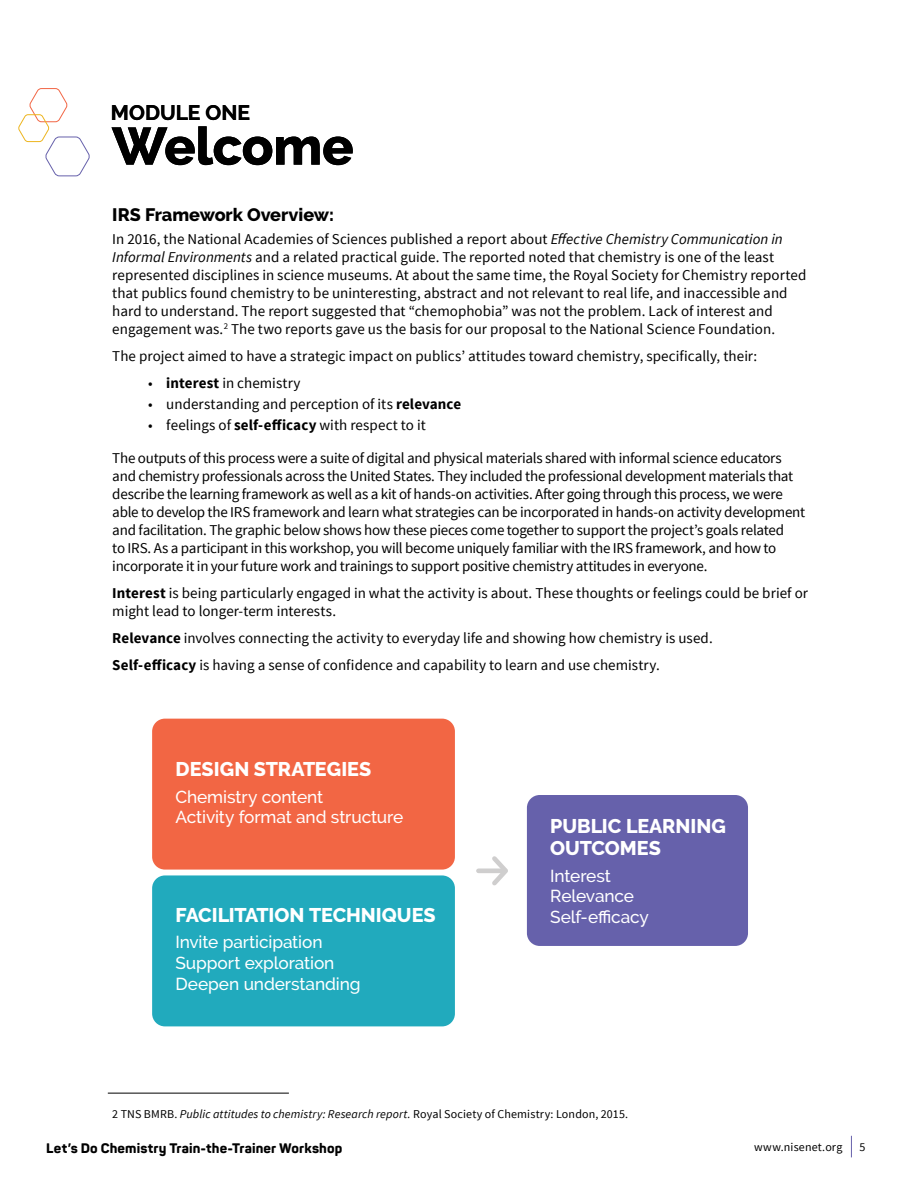
<style>
.page{position:relative;width:918px;height:1188px;background:#fff}
.page>*{position:absolute;margin:0;border:0;box-sizing:border-box;transform-origin:0 0}
.t1{font:800 52.5px "Raleway";letter-spacing:-.01em;color:#000}
.t2{font:700 21px "Raleway";color:#000}
.t3{font:800 19.8px/21.9px "Raleway";color:#fff}
.t4{font:800 18px "Raleway";letter-spacing:-.005em;color:#000}
.t5{font:500 17.25px/20.9px "Raleway";letter-spacing:-.01em;color:#fff}
.Body{font:15px/18px "Source Sans Pro";letter-spacing:-.005em;color:#000}
.Body_bullet{font:15px "Source Sans Pro";letter-spacing:.005em;color:#000}
.t6{font:800 13.65px "Panton";letter-spacing:.01em;color:#000}
.t7{font:12px "Source Sans Pro";letter-spacing:.01em;color:#000}
.s1{font-style:italic}
.s2{font-weight:700}
</style>
<div class="page">
<svg style="left:18px;top:88px;width:72px;height:89px"></svg>
<svg style="left:851px;top:1136px;width:1px;height:21px"></svg>
<div style="left:152px;top:719px;width:303px;height:151px;background:#f26644;border-radius:13px"></div>
<div style="left:527px;top:795px;width:221px;height:151px;background:#6661ab;border-radius:13px"></div>
<div style="left:152px;top:875px;width:303px;height:151px;background:#21aabd;border-radius:13px"></div>
<svg style="left:492px;top:856px;width:16px;height:30px"></svg>
<div style="left:478px;top:868px;width:27px;height:5px;background:#cfcece"></div>
<hr style="left:108px;top:1093px;width:181px;height:1px;background:#000">
<p class="t2" style="left:111px;top:100px;width:141px">MODULE ONE</p>
<p class="t1" style="left:112px;top:116px;width:243px">Welcome</p>
<p class="t4" style="left:112px;top:205px;width:223px">IRS Framework Overview:</p>
<p class="Body" style="left:112px;top:230px;width:696px">In 2016, the National Academies of Sciences published a report about <span class="s1">Effective Chemistry Communication in Informal Environments</span> and a related practical guide. The reported noted that chemistry is one of the least represented disciplines in science museums. At about the same time, the Royal Society for Chemistry reported that publics found chemistry to be uninteresting, abstract and not relevant to real life, and inaccessible and hard to understand. The report suggested that “chemophobia” was not the problem. Lack of interest and engagement was.<sup>2</sup> The two reports gave us the basis for our proposal to the National Science Foundation.</p>
<p class="Body" style="left:112px;top:347px;width:646px">The project aimed to have a strategic impact on publics’ attitudes toward chemistry, specifically, their:</p>
<p class="Body_bullet" style="left:148px;top:373px;width:154px">• <span class="s2">interest</span> in chemistry</p>
<p class="Body_bullet" style="left:148px;top:394px;width:315px">• understanding and perception of its <span class="s2">relevance</span></p>
<p class="Body_bullet" style="left:148px;top:415px;width:279px">• feelings of <span class="s2">self-efficacy</span> with respect to it</p>
<p class="Body" style="left:112px;top:449px;width:694px">The outputs of this process were a suite of digital and physical materials shared with informal science educators and chemistry professionals across the United States. They included the professional development materials that describe the learning framework as well as a kit of hands-on activities. After going through this process, we were able to develop the IRS framework and learn what strategies can be incorporated in hands-on activity development and facilitation. The graphic below shows how these pieces come together to support the project’s goals related<br>to IRS. As a participant in this workshop, you will become uniquely familiar with the IRS framework, and how to incorporate it in your future work and trainings to support positive chemistry attitudes in everyone.</p>
<p class="Body" style="left:112px;top:584px;width:697px"><span class="s2">Interest</span> is being particularly engaged in what the activity is about. These thoughts or feelings could be brief or might lead to longer-term interests.</p>
<p class="Body" style="left:112px;top:629px;width:602px"><span class="s2">Relevance</span> involves connecting the activity to everyday life and showing how chemistry is used.</p>
<p class="Body" style="left:112px;top:656px;width:549px"><span class="s2">Self-efficacy</span> is having a sense of confidence and capability to learn and use chemistry.</p>
<p class="t3" style="left:176px;top:758px;width:197px">DESIGN STRATEGIES</p>
<p class="t5" style="left:176px;top:786px;width:229px">Chemistry content<br>Activity format and structure</p>
<p class="t3" style="left:550px;top:815px;width:177px">PUBLIC LEARNING<br>OUTCOMES</p>
<p class="t5" style="left:550px;top:865px;width:85px">Interest<br>Relevance</p>
<p class="t3" style="left:176px;top:904px;width:262px">FACILITATION TECHNIQUES</p>
<p class="t5" style="left:550px;top:907px;width:100px">Self-efficacy</p>
<p class="t5" style="left:176px;top:932px;width:187px">Invite participation<br>Support exploration<br>Deepen understanding</p>
<p class="t7" style="left:112px;top:1106px;width:517px">2 TNS BMRB. <span class="s1">Public attitudes to chemistry: Research report.</span> Royal Society of Chemistry: London, 2015.</p>
<p class="t6" style="left:46px;top:1139px;width:298px">Let’s Do Chemistry Train-the-Trainer Workshop</p>
<p class="t7" style="left:754px;top:1139px;width:90px">www.nisenet.org</p>
<p class="t7" style="left:860px;top:1139px;width:7px">5</p>
</div>
